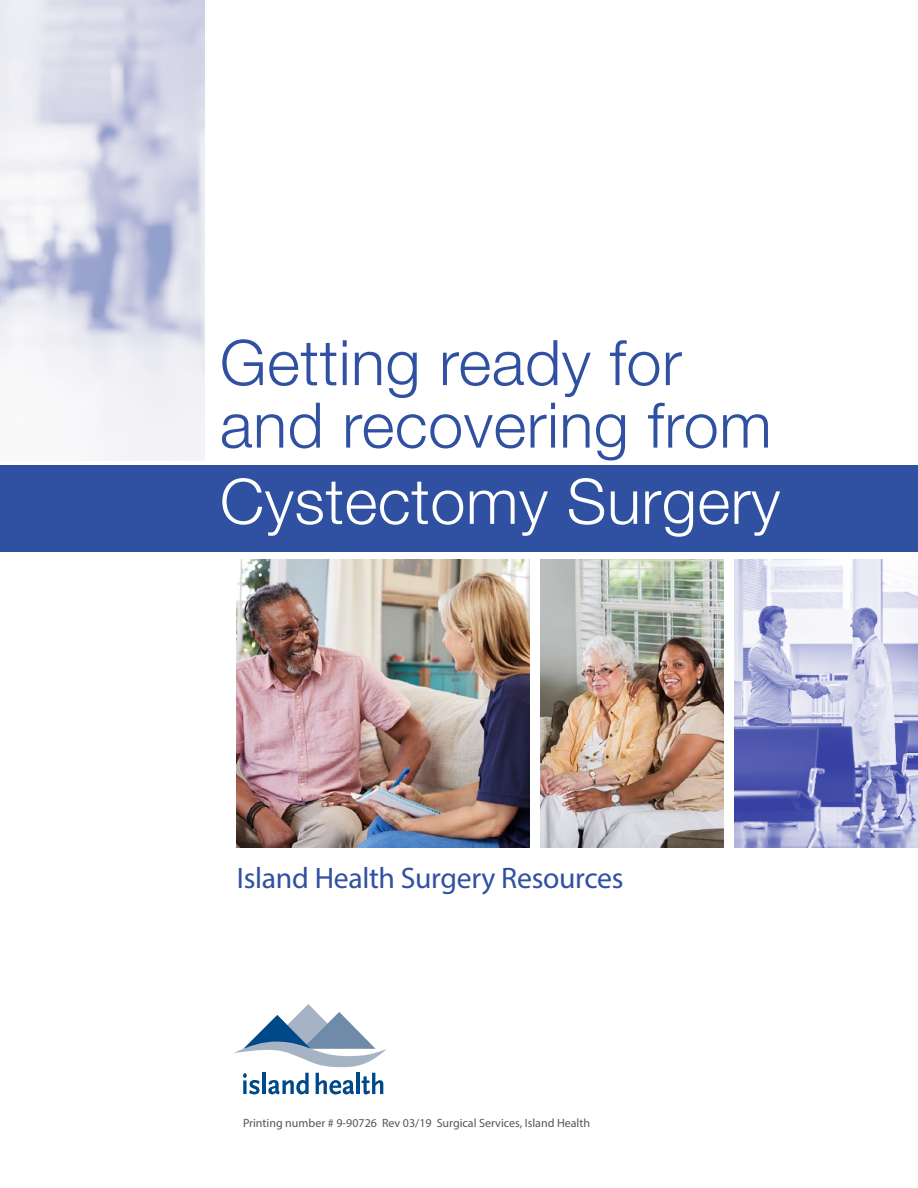
<style>
.page{position:relative;width:918px;height:1188px;background:#fff}
.page>*{position:absolute;margin:0;border:0;box-sizing:border-box;transform-origin:0 0}
.t1{font:300 62.85px/62.6px "Helvetica Neue";letter-spacing:.01em;color:#3050a1}
.t2{font:300 62.85px "Helvetica Neue";letter-spacing:.01em;color:#fff}
.t3{font:29.7px "Myriad Pro";letter-spacing:-.01em;color:#3050a1}
.t4{font:12px "Myriad Pro";color:#565659}
</style>
<div class="page">
<img style="left:0;top:0;width:205px;height:460px">
<div style="left:0;top:465px;width:918px;height:86px;background:#3050a1"></div>
<svg style="left:316px;top:1073px;width:38px;height:21px"></svg>
<hr style="left:357px;top:1073px;width:3px;height:21px;background:#004988">
<svg style="left:362px;top:1073px;width:21px;height:21px"></svg>
<svg style="left:243px;top:1073px;width:17px;height:21px"></svg>
<hr style="left:262px;top:1073px;width:4px;height:21px;background:#004988">
<svg style="left:268px;top:1073px;width:41px;height:21px"></svg>
<svg style="left:234px;top:1004px;width:153px;height:63px"></svg>
<img style="left:236px;top:560px;width:294px;height:287px">
<img style="left:734px;top:560px;width:184px;height:287px">
<img style="left:540px;top:559px;width:184px;height:288px">
<h1 class="t1" style="left:220px;top:327px;width:553px">Getting ready for and recovering from</h1>
<h1 class="t2" style="left:220px;top:451px;width:562px">Cystectomy Surgery</h1>
<h2 class="t3" style="left:237px;top:859px;width:388px">Island Health Surgery Resources</h2>
<p class="t4" style="left:243px;top:1115px;width:349px">Printing number # 9-90726 Rev 03/19 Surgical Services, Island Health</p>
</div>
